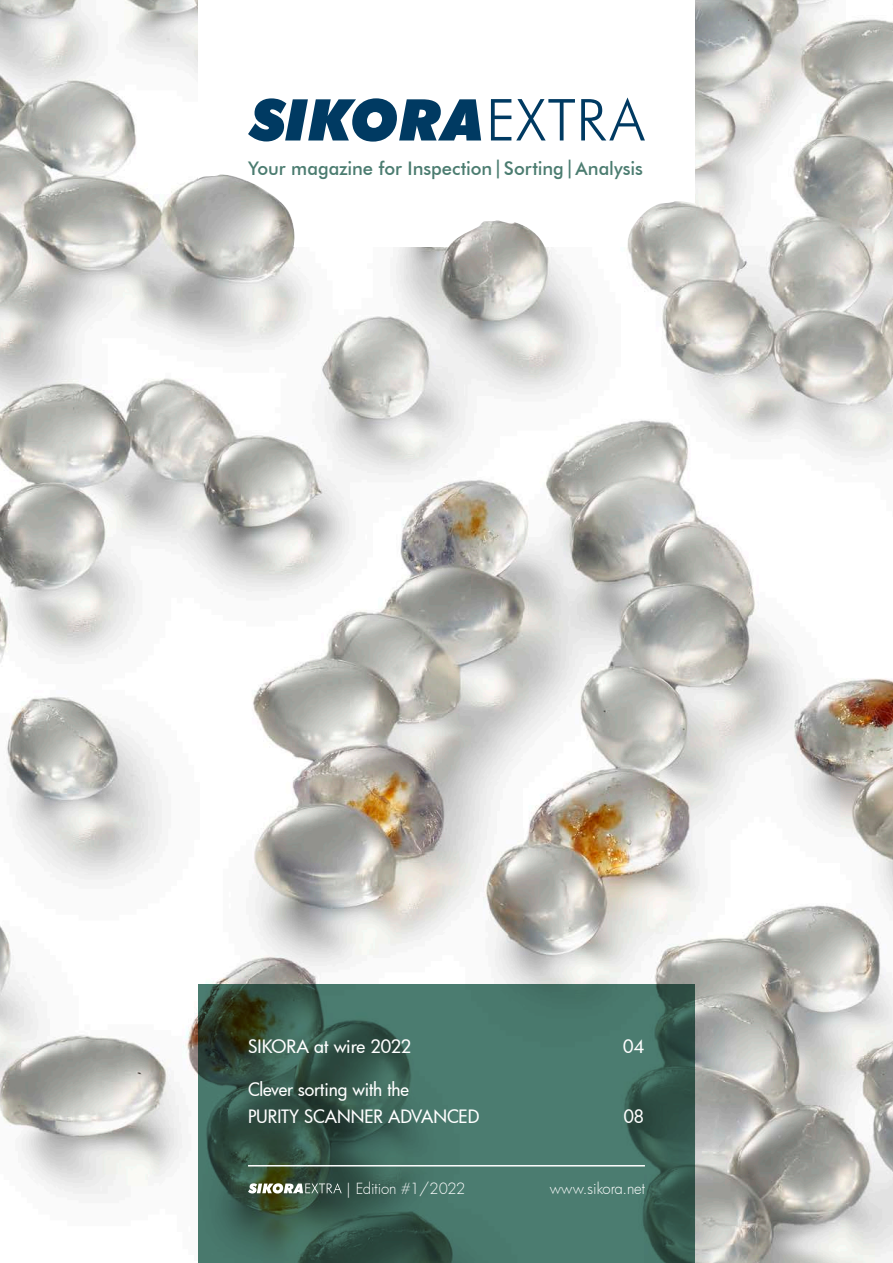
<style>
.page{position:relative;width:893px;height:1263px;background:#fff}
.page>*{position:absolute;margin:0;border:0;box-sizing:border-box;transform-origin:0 0}
.t1{font:500 18.75px "Futura BT";color:#4b7c70}
.t2{font:500 18px/26.2px "Futura";letter-spacing:-.005em;color:#fff}
.t3{font:300 15px "Futura";color:#fff}
</style>
<div class="page">
<img style="left:0;top:0;width:893px;height:1263px">
<svg style="left:198px;top:984px;width:496px;height:279px;background:#40685c"></svg>
<div style="left:198px;top:0;width:496px;height:246px;background:#fff"></div>
<img style="left:159px;top:174px;width:616px;height:206px">
<svg style="left:248px;top:98px;width:233px;height:44px"></svg>
<svg style="left:491px;top:97px;width:154px;height:43px"></svg>
<hr style="left:248px;top:1165px;width:397px;height:1px;background:#fff">
<svg style="left:248px;top:1183px;width:94px;height:10px"></svg>
<p class="t1" style="left:248px;top:157px;width:396px">Your magazine for Inspection|Sorting|Analysis</p>
<p class="t2" style="left:248px;top:1032px;width:165px">SIKORA at wire 2022</p>
<p class="t2" style="left:623px;top:1032px;width:22px">04</p>
<p class="t2" style="left:248px;top:1076px;width:233px">Clever sorting with the<br>PURITY SCANNER ADVANCED</p>
<p class="t2" style="left:624px;top:1102px;width:22px">08</p>
<p class="t3" style="left:346px;top:1178px;width:121px">| Edition #1/2022</p>
<p class="t3" style="left:550px;top:1178px;width:97px">www.sikora.net</p>
</div>
